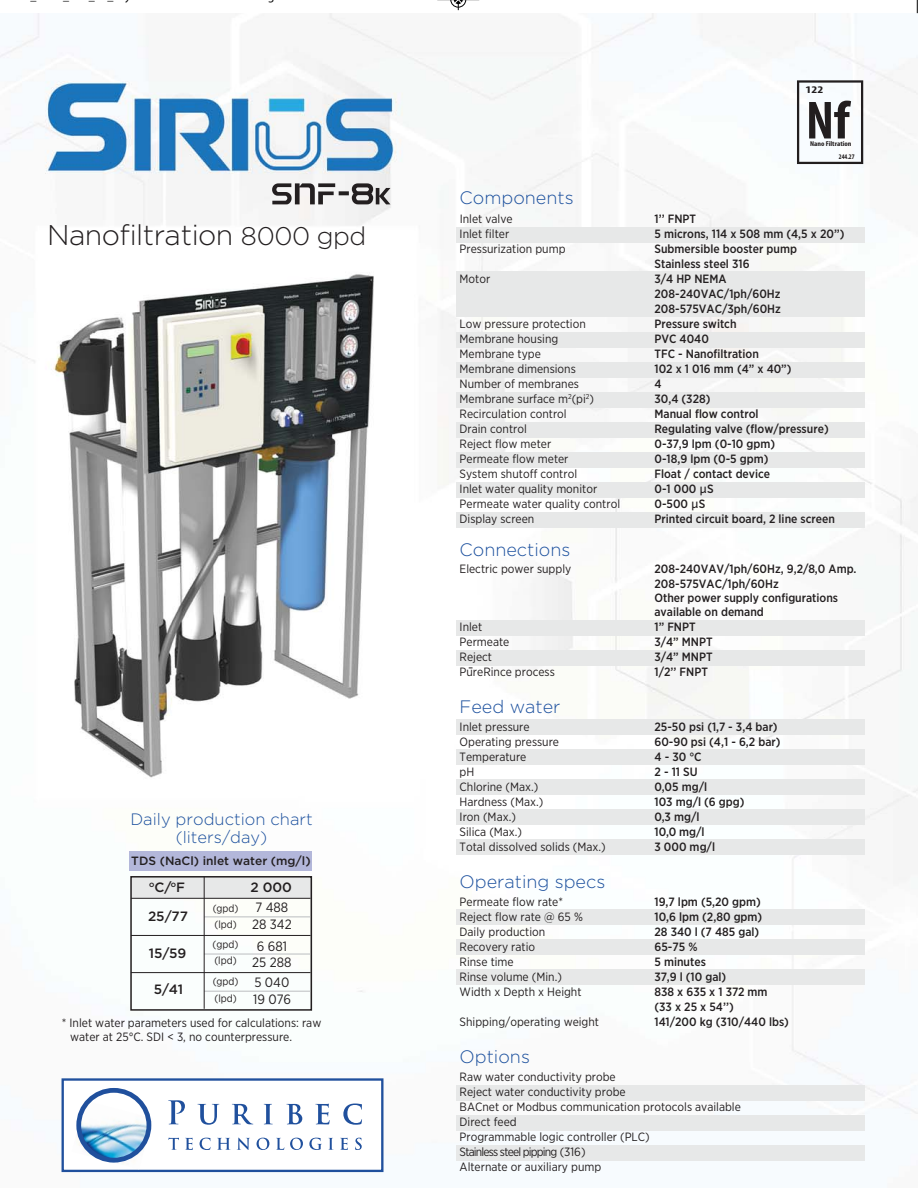
<style>
.page{position:relative;width:918px;height:1188px;background:#fff}
.page>*{position:absolute;margin:0;border:0;box-sizing:border-box;transform-origin:0 0}
.t1{font:700 condensed 54.15px "Myriad Pro";color:#221e1f}
.t2{font:300 28.5px "Gotham";letter-spacing:-.02em;color:#231f20}
.t3{font:300 18px "Gotham";color:#1d519e}
.t4{font:300 16.5px/17.2px "Gotham";color:#1d519e;text-align:center}
.t5{font:13.5px/16.5px "Gotham Narrow";color:#231f20}
.t6{font:500 13.5px "Gotham";color:#231f20}
.t7{font:12px/15px "Gotham Narrow";color:#231f20}
.t8{font:500 12px/15px "Gotham Narrow";color:#231f20}
.t9{font:500 12px "Gotham";color:#231f20}
.t10{font:12px "Helvetica";color:#000}
.t11{font:10.5px/16.5px "Gotham Narrow";color:#231f20}
.t12{font:700 condensed 10.2px "Myriad Pro";color:#221e1f;scale:1.37 1}
.t13{font:700 condensed 7.05px/12.8px "Myriad Pro";color:#221e1f;scale:1.11 1}
.s1{font-size:25.5px}
.s2{font-family:"Lucida Grande";font-weight:400}
</style>
<div class="page">
<img style="left:0;top:13px;width:918px;height:1160px">
<div style="left:131px;top:877px;width:179px;height:21px;background:#e7e8e8"></div>
<svg style="left:272px;top:183px;width:118px;height:21px"></svg>
<svg style="left:797px;top:80px;width:66px;height:84px"></svg>
<div style="left:130px;top:876px;width:182px;height:135px;border:2px solid #231f20"></div>
<hr style="left:204px;top:991px;width:106px;height:1px;background:#bbbdc0">
<hr style="left:204px;top:954px;width:106px;height:1px;background:#bbbdc0">
<hr style="left:204px;top:917px;width:106px;height:1px;background:#bbbdc0">
<hr style="left:204px;top:877px;width:1px;height:132px;background:#231f20">
<hr style="left:311px;top:877px;width:1px;height:133px;background:#231f20">
<div style="left:130px;top:851px;width:182px;height:20px;background:#b3b7da"></div>
<hr style="left:131px;top:972px;width:180px;height:1px;background:#231f20">
<hr style="left:131px;top:935px;width:180px;height:1px;background:#231f20">
<hr style="left:131px;top:898px;width:180px;height:1px;background:#231f20">
<div style="left:456px;top:227px;width:409px;height:15px;background:#e7e8e8"></div>
<div style="left:456px;top:271px;width:409px;height:45px;background:#e7e8e8"></div>
<div style="left:456px;top:332px;width:409px;height:15px;background:#e7e8e8"></div>
<div style="left:456px;top:362px;width:409px;height:15px;background:#e7e8e8"></div>
<div style="left:456px;top:392px;width:409px;height:15px;background:#e7e8e8"></div>
<div style="left:456px;top:422px;width:409px;height:15px;background:#e7e8e8"></div>
<div style="left:456px;top:452px;width:409px;height:15px;background:#e7e8e8"></div>
<div style="left:456px;top:482px;width:409px;height:15px;background:#e7e8e8"></div>
<div style="left:456px;top:512px;width:409px;height:15px;background:#e7e8e8"></div>
<div style="left:456px;top:620px;width:409px;height:15px;background:#e7e8e8"></div>
<div style="left:456px;top:650px;width:409px;height:15px;background:#e7e8e8"></div>
<div style="left:456px;top:749px;width:409px;height:15px;background:#e7e8e8"></div>
<div style="left:456px;top:719px;width:409px;height:15px;background:#e7e8e8"></div>
<div style="left:456px;top:779px;width:409px;height:15px;background:#e7e8e8"></div>
<div style="left:456px;top:809px;width:409px;height:15px;background:#e7e8e8"></div>
<div style="left:456px;top:909px;width:409px;height:15px;background:#e7e8e8"></div>
<div style="left:456px;top:840px;width:409px;height:15px;background:#e7e8e8"></div>
<div style="left:456px;top:939px;width:409px;height:15px;background:#e7e8e8"></div>
<div style="left:456px;top:1085px;width:409px;height:15px;background:#e7e8e8"></div>
<div style="left:456px;top:970px;width:409px;height:15px;background:#e7e8e8"></div>
<div style="left:456px;top:1115px;width:409px;height:15px;background:#e7e8e8"></div>
<div style="left:456px;top:1145px;width:409px;height:15px;background:#e7e8e8"></div>
<div style="left:63px;top:1080px;width:319px;height:91px;background:#fff"></div>
<div style="left:62px;top:1078px;width:321px;height:94px;border:2px solid #20509d"></div>
<img style="left:72px;top:1100px;width:81px;height:70px">
<div style="left:76px;top:1088px;width:75px;height:75px;border:5px solid #20509d;border-radius:50%"></div>
<svg style="left:168px;top:1100px;width:17px;height:24px"></svg>
<svg style="left:198px;top:1104px;width:21px;height:21px"></svg>
<svg style="left:232px;top:1104px;width:21px;height:20px"></svg>
<svg style="left:264px;top:1104px;width:9px;height:20px"></svg>
<svg style="left:286px;top:1104px;width:16px;height:20px"></svg>
<svg style="left:315px;top:1104px;width:15px;height:20px"></svg>
<svg style="left:343px;top:1104px;width:19px;height:21px"></svg>
<svg style="left:168px;top:1138px;width:11px;height:12px"></svg>
<svg style="left:185px;top:1138px;width:8px;height:12px"></svg>
<svg style="left:200px;top:1138px;width:11px;height:12px"></svg>
<svg style="left:217px;top:1138px;width:13px;height:12px"></svg>
<svg style="left:237px;top:1138px;width:13px;height:12px"></svg>
<svg style="left:257px;top:1138px;width:12px;height:12px"></svg>
<svg style="left:276px;top:1138px;width:8px;height:12px"></svg>
<svg style="left:290px;top:1138px;width:13px;height:12px"></svg>
<svg style="left:309px;top:1138px;width:13px;height:12px"></svg>
<svg style="left:328px;top:1138px;width:5px;height:12px"></svg>
<svg style="left:340px;top:1138px;width:8px;height:12px"></svg>
<svg style="left:355px;top:1138px;width:7px;height:12px"></svg>
<svg style="left:917px;top:0;width:1px;height:13px"></svg>
<hr style="left:437px;top:0;width:42px;height:1px;background:#000">
<svg style="left:450px;top:0;width:16px;height:10px"></svg>
<p class="t10" style="left:30px;top:-12px;width:7px">_</p>
<p class="t10" style="left:63px;top:-12px;width:7px">_</p>
<p class="t10" style="left:89px;top:-12px;width:26px">_ _</p>
<h2 class="t2" style="left:47px;top:217px;width:321px">Nanofiltration <span class="s1">8000 gpd</span></h2>
<h3 class="t4" style="left:130px;top:811px;width:184px">Daily production chart (liters/day)</h3>
<p class="t9" style="left:131px;top:853px;width:181px">TDS (NaCl) inlet water (mg/l)</p>
<p class="t6" style="left:149px;top:878px;width:37px"><sup>o</sup>C/<sup>o</sup>F</p>
<p class="t6" style="left:250px;top:878px;width:43px">2 000</p>
<p class="t6" style="left:148px;top:907px;width:41px">25/77</p>
<p class="t11" style="left:213px;top:899px;width:27px">(gpd) (lpd)</p>
<p class="t5" style="left:252px;top:899px;width:41px">7 488<br>28 342</p>
<p class="t6" style="left:149px;top:945px;width:39px">15/59</p>
<p class="t6" style="left:154px;top:981px;width:31px">5/41</p>
<p class="t11" style="left:213px;top:936px;width:27px">(gpd) (lpd)</p>
<p class="t11" style="left:213px;top:973px;width:27px">(gpd) (lpd)</p>
<p class="t5" style="left:252px;top:937px;width:41px;text-align:center">6 681<br>25 288</p>
<p class="t5" style="left:253px;top:974px;width:39px">5 040<br>19 076</p>
<p class="t7" style="left:70px;top:1015px;width:253px;line-height:14.4px;text-indent:-8px">* Inlet water parameters used for calculations: raw water at 25°C. SDI &lt; 3, no counterpressure.</p>
<p class="t12" style="left:806px;top:83px;width:14px">122</p>
<h1 class="t1" style="left:806px;top:87px;width:45px">Nf</h1>
<p class="t13" style="left:839px;top:138px;width:16px;text-indent:-29px">Nano Filtration<br>244.27</p>
<h3 class="t3" style="left:460px;top:186px;width:116px">Components</h3>
<p class="t7" style="left:460px;top:226px;width:107px">Inlet filter<br>Pressurization pump</p>
<p class="t7" style="left:460px;top:271px;width:32px">Motor</p>
<p class="t7" style="left:460px;top:316px;width:162px">Low pressure protection<br>Membrane housing<br>Membrane type<br>Membrane dimensions<br>Number of membranes<br>Membrane surface m<sup>2</sup>(pi<sup>2</sup>)<br>Recirculation control<br>Drain control<br>Reject flow meter<br>Permeate flow meter<br>System shutoff control<br>Inlet water quality monitor<br>Permeate water quality control<br>Display screen</p>
<h3 class="t3" style="left:460px;top:538px;width:112px">Connections</h3>
<p class="t7" style="left:460px;top:561px;width:113px">Electric power supply</p>
<p class="t7" style="left:460px;top:212px;width:54px">Inlet valve</p>
<p class="t8" style="left:654px;top:211px;width:192px">1’’ FNPT<br>5 microns, 114 x 508 mm (4,5 x 20’’)<br>Submersible booster pump<br>Stainless steel 316<br>3/4 HP NEMA<br>208-240VAC/1ph/60Hz<br>208-575VAC/3ph/60Hz<br>Pressure switch<br>PVC 4040<br>TFC - Nanofiltration<br>102 x 1 016 mm (4” x 40”)<br>4<br>30,4 (328)<br>Manual flow control<br>Regulating valve (flow/pressure)<br>0-37,9 lpm (0-10 gpm)<br>0-18,9 lpm (0-5 gpm)<br>Float / contact device<br>0-1 000 <span class="s2">µ</span>S<br>0-500 <span class="s2">µ</span>S<br>Printed circuit board, 2 line screen</p>
<p class="t8" style="left:654px;top:561px;width:204px">208-240VAV/1ph/60Hz, 9,2/8,0 Amp.<br>208-575VAC/1ph/60Hz<br>Other power supply configurations available on demand<br>1” FNPT<br>3/4” MNPT<br>3/4” MNPT<br>1/2’’ FNPT</p>
<p class="t7" style="left:460px;top:619px;width:97px">Inlet<br>Permeate<br>Reject<br>PureRince process</p>
<h3 class="t3" style="left:460px;top:696px;width:102px">Feed water</h3>
<p class="t7" style="left:460px;top:719px;width:148px">Inlet pressure<br>Operating pressure<br>Temperature<br>pH<br>Chlorine (Max.)<br>Hardness (Max.)<br>Iron (Max.)<br>Silica (Max.)<br>Total dissolved solids (Max.)</p>
<h3 class="t3" style="left:460px;top:871px;width:147px">Operating specs</h3>
<p class="t7" style="left:460px;top:894px;width:125px">Permeate flow rate*<br>Reject flow rate @ 65 %<br>Daily production<br>Recovery ratio<br>Rinse time<br>Rinse volume (Min.)<br>Width x Depth x Height</p>
<p class="t7" style="left:460px;top:1014px;width:141px">Shipping/operating weight</p>
<h3 class="t3" style="left:460px;top:1045px;width:72px">Options</h3>
<p class="t7" style="left:460px;top:1069px;width:283px">Raw water conductivity probe<br>Reject water conductivity probe<br>BACnet or Modbus communication protocols available<br>Direct feed<br>Programmable logic controller (PLC)<br>Stainless steel pipping (316)<br>Alternate or auxiliary pump</p>
<p class="t8" style="left:654px;top:719px;width:128px">25-50 psi (1,7 - 3,4 bar)<br>60-90 psi (4,1 - 6,2 bar)<br>4 - 30 °C<br>2 - 11 SU<br>0,05 mg/l<br>103 mg/l (6 gpg)<br>0,3 mg/l<br>10,0 mg/l<br>3 000 mg/l</p>
<p class="t8" style="left:654px;top:894px;width:136px">19,7 lpm (5,20 gpm)<br>10,6 lpm (2,80 gpm)<br>28 340 l (7 485 gal)<br>65-75 %<br>5 minutes<br>37,9 l (10 gal)<br>838 x 635 x 1 372 mm<br>(33 x 25 x 54’’)<br>141/200 kg (310/440 lbs)</p>
</div>
